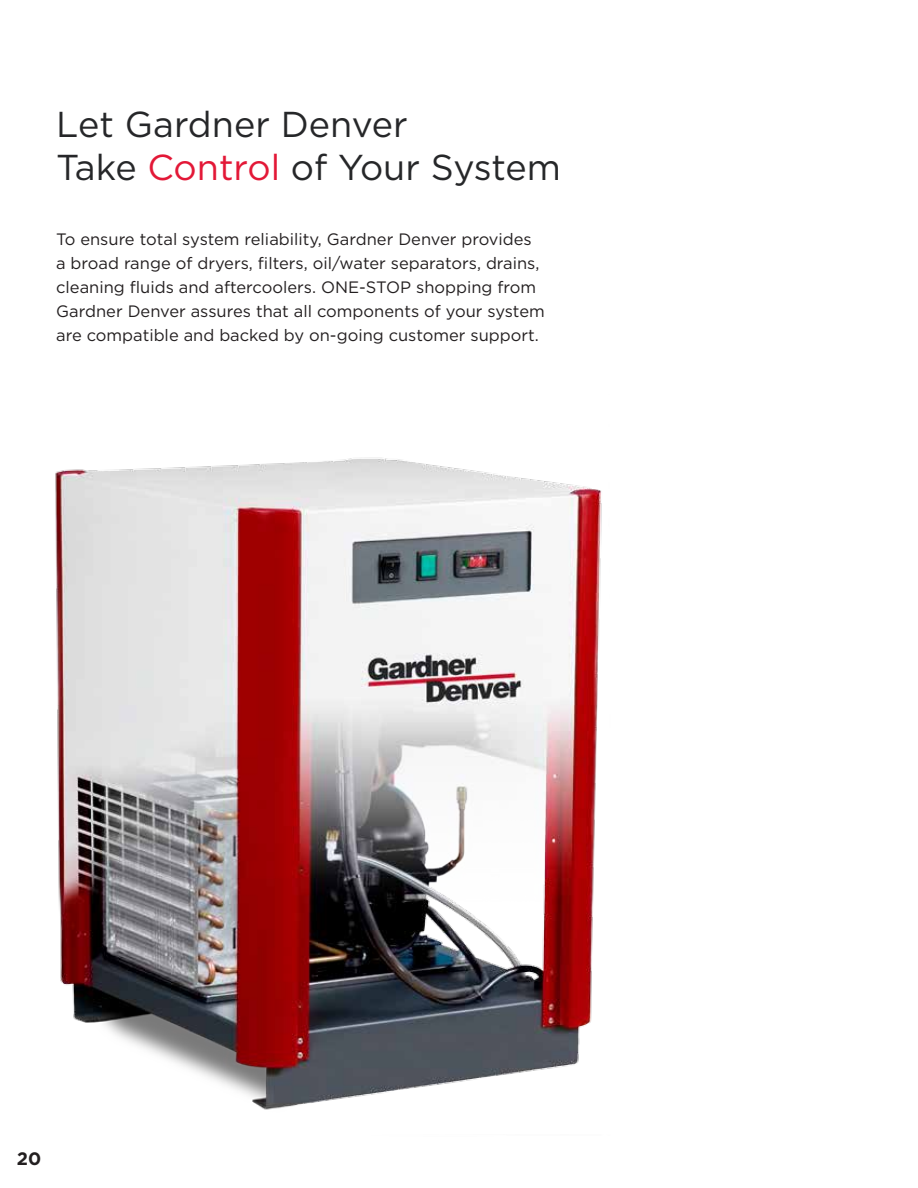
<style>
.page{position:relative;width:918px;height:1188px;background:#fff}
.page>*{position:absolute;margin:0;border:0;box-sizing:border-box;transform-origin:0 0}
.t1{font:36px/43.5px "Gotham";color:#262729}
.t2{font:700 18px "Gotham";color:#231f20}
.t3{font:16.5px/24px "Gotham";color:#231f20}
.s1{color:#e31837}
</style>
<div class="page">
<img style="left:55px;top:457px;width:547px;height:653px">
<h1 class="t1" style="left:56px;top:102px;width:506px">Let Gardner Denver<br>Take <span class="s1">Control</span> of Your System</h1>
<p class="t3" style="left:56px;top:227px;width:490px">To ensure total system reliability, Gardner Denver provides a broad range of dryers, filters, oil/water separators, drains, cleaning fluids and aftercoolers. ONE-STOP shopping from Gardner Denver assures that all components of your system are compatible and backed by on-going customer support.</p>
<p class="t2" style="left:17px;top:1147px;width:26px">20</p>
</div>
